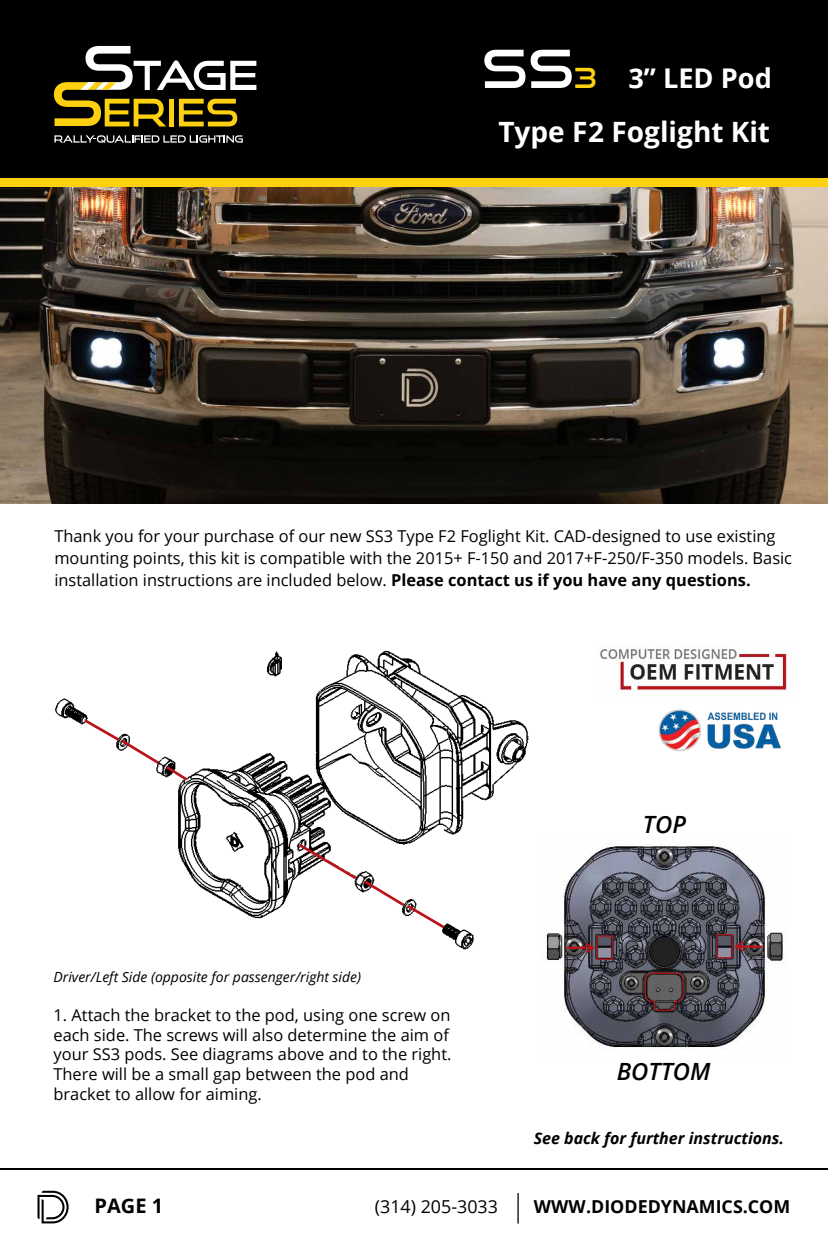
<style>
.page{position:relative;width:828px;height:1260px;background:#fff}
.page>*{position:absolute;margin:0;border:0;box-sizing:border-box;transform-origin:0 0}
.t1{font:700 28px "Open Sans";color:#fff}
.t2{font:700 27.2px "Open Sans";color:#fff}
.t3{font:italic 600 23.8px "Open Sans";color:#000}
.t4{font:700 20px "Open Sans";color:#000}
.t5{font:700 17.8px "Open Sans";color:#000}
.t6{font:17.8px "Open Sans";color:#000}
.t7{font:16.4px/19.6px "Open Sans";color:#000}
.t8{font:italic 700 16px "Open Sans";color:#000}
.t9{font:italic 14px "Open Sans";color:#000}
.s1{font-family:"Good Times Rg";font-weight:400;font-size:52.6px}
.s2{font-family:"Good Times Rg";font-weight:400;font-size:27.6px;color:#fed110}
.s3{font-weight:700}
</style>
<div class="page">
<hr style="left:0;top:1168px;width:828px;height:2px;background:#000">
<hr style="left:517px;top:1193px;width:2px;height:31px;background:#000">
<svg style="left:38px;top:1191px;width:31px;height:32px"></svg>
<img style="left:55px;top:650px;width:474px;height:300px">
<img style="left:0;top:187px;width:828px;height:316px">
<div style="left:0;top:106px;width:828px;height:81px;background:#fed110"></div>
<div style="left:0;top:0;width:828px;height:178px;background:#000"></div>
<svg style="left:54px;top:135px;width:189px;height:8px;background:#5d5d5d"></svg>
<svg style="left:54px;top:46px;width:202px;height:80px"></svg>
<img style="left:546px;top:843px;width:240px;height:207px">
<div style="left:597px;top:936px;width:16px;height:24px;border:1px solid #ba141a"></div>
<div style="left:716px;top:934px;width:17px;height:24px;border:1px solid #ba141a"></div>
<hr style="left:567px;top:947px;width:27px;height:2px;background:#ba141a">
<svg style="left:583px;top:941px;width:14px;height:14px"></svg>
<hr style="left:736px;top:945px;width:27px;height:3px;background:#ba141a">
<svg style="left:733px;top:939px;width:13px;height:14px"></svg>
<svg style="left:644px;top:971px;width:40px;height:41px;background:#554547"></svg>
<img style="left:658px;top:709px;width:123px;height:43px">
<img style="left:600px;top:649px;width:187px;height:47px">
<svg style="left:81px;top:717px;width:109px;height:66px"></svg>
<svg style="left:296px;top:841px;width:151px;height:90px"></svg>
<h2 class="t2" style="left:482px;top:59px;width:292px"><span class="s1">SS</span><span class="s2">3</span> 3” LED Pod</h2>
<h1 class="t1" style="left:498px;top:112px;width:273px">Type F2 Foglight Kit</h1>
<p class="t7" style="left:54px;top:525px;width:739px;line-height:22px">Thank you for your purchase of our new SS3 Type F2 Foglight Kit. CAD-designed to use existing mounting points, this kit is compatible with the 2015+ F-150 and 2017+F-250/F-350 models. Basic installation instructions are included below. <span class="s3">Please contact us if you have any questions.</span></p>
<p class="t9" style="left:54px;top:967px;width:309px">Driver/Left Side (opposite for passenger/right side)</p>
<p class="t7" style="left:54px;top:1005px;width:400px">1. Attach the bracket to the pod, using one screw on each side. The screws will also determine the aim of your SS3 pods. See diagrams above and to the right.<br>There will be a small gap between the pod and bracket to allow for aiming.</p>
<h3 class="t3" style="left:643px;top:808px;width:45px">TOP</h3>
<h3 class="t3" style="left:617px;top:1055px;width:95px">BOTTOM</h3>
<p class="t8" style="left:534px;top:1127px;width:252px">See back for further instructions.</p>
<p class="t4" style="left:95px;top:1191px;width:70px">PAGE 1</p>
<p class="t6" style="left:375px;top:1194px;width:125px">(314) 205-3033</p>
<p class="t5" style="left:534px;top:1194px;width:258px">WWW.DIODEDYNAMICS.COM</p>
</div>
